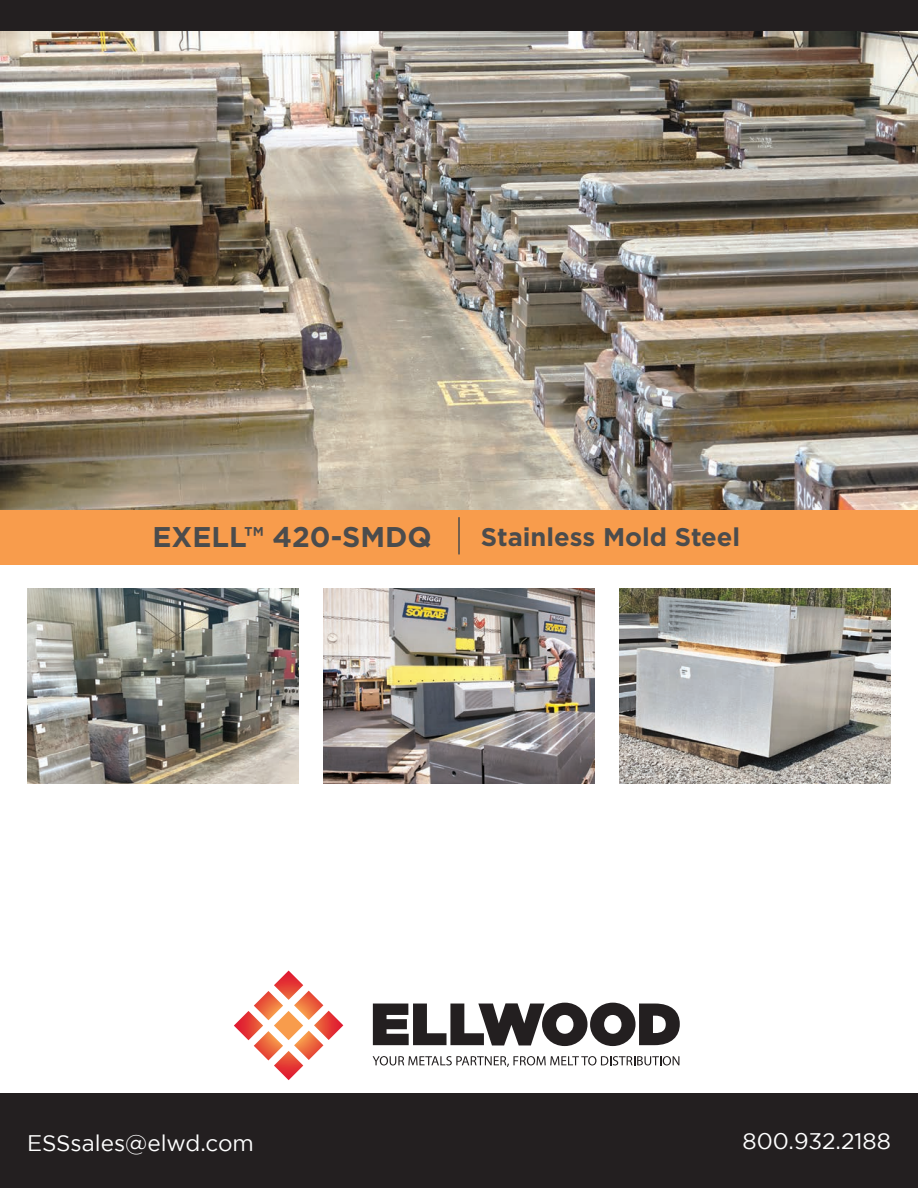
<style>
.page{position:relative;width:918px;height:1188px;background:#fff}
.page>*{position:absolute;margin:0;border:0;box-sizing:border-box;transform-origin:0 0}
.t1{font:700 28.5px "Gotham";color:#4b4c4d}
.t2{font:700 25.5px "Gotham";color:#4b4c4d}
.t3{font:22.5px "Gotham";color:#fff}
</style>
<div class="page">
<div style="left:0;top:509px;width:918px;height:56px;background:#f89c4c"></div>
<img style="left:0;top:30px;width:918px;height:479px">
<div style="left:0;top:0;width:918px;height:30px;background:#231f20"></div>
<svg style="left:373px;top:1003px;width:307px;height:43px"></svg>
<svg style="left:234px;top:971px;width:109px;height:109px"></svg>
<svg style="left:373px;top:1056px;width:306px;height:11px"></svg>
<img style="left:27px;top:589px;width:271px;height:195px">
<img style="left:323px;top:589px;width:272px;height:195px">
<img style="left:620px;top:589px;width:271px;height:195px">
<hr style="left:458px;top:517px;width:2px;height:37px;background:#4b4c4d">
<div style="left:0;top:1094px;width:918px;height:94px;background:#231f20"></div>
<p class="t1" style="left:153px;top:520px;width:281px">EXELL™ 420-SMDQ</p>
<p class="t2" style="left:481px;top:522px;width:261px">Stainless Mold Steel</p>
<p class="t3" style="left:27px;top:1130px;width:228px">ESSsales@elwd.com</p>
<p class="t3" style="left:743px;top:1129px;width:150px">800.932.2188</p>
</div>
